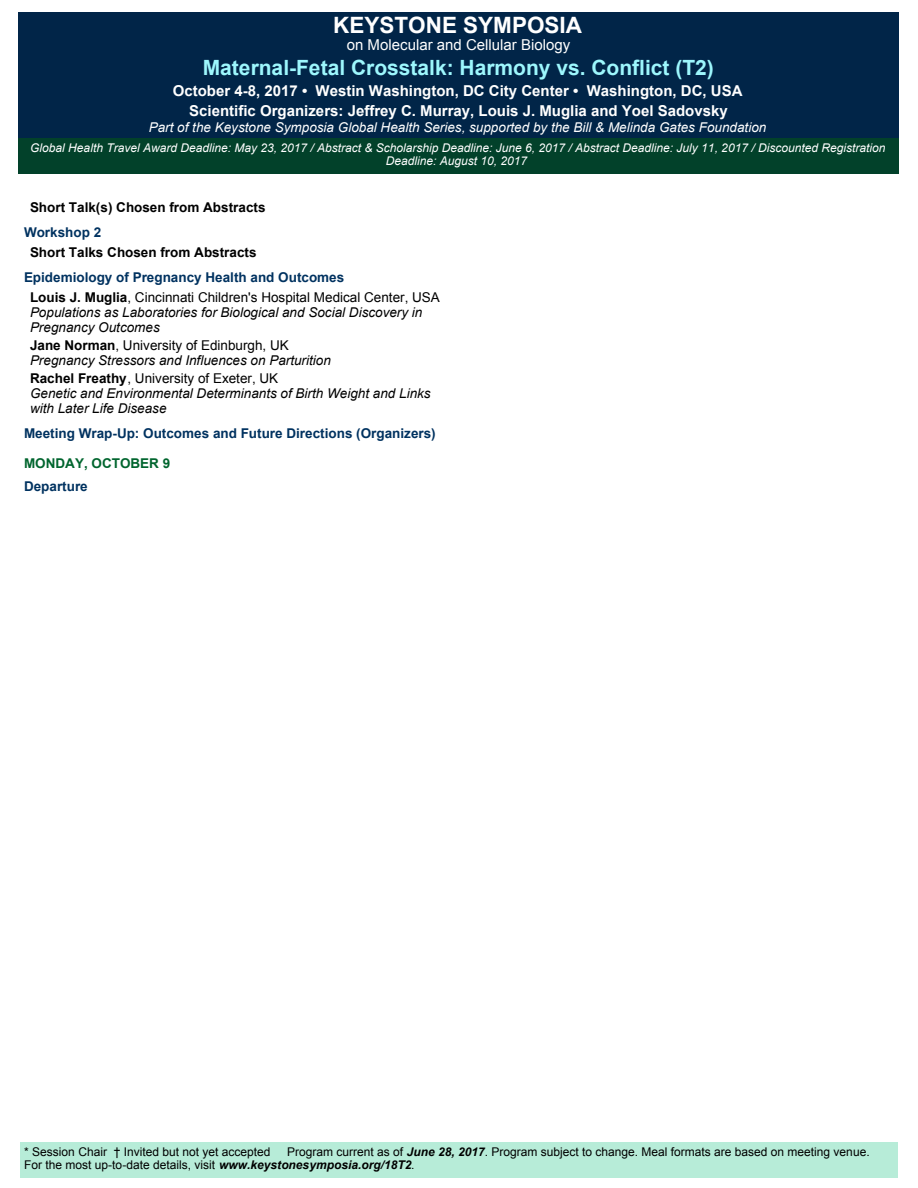
<style>
.page{position:relative;width:918px;height:1188px;background:#fff}
.page>*{position:absolute;margin:0;border:0;box-sizing:border-box;transform-origin:0 0}
.t1{font:700 22.5px "Arial";color:#fff}
.t2{font:700 21px "Arial";color:#9df7fd}
.t3{font:700 15px/19.5px "Arial";color:#fff;text-align:center}
.t4{font:15px "Arial";color:#fff}
.t5{font:italic 13.5px/15px "Arial";color:#000}
.t6{font:13.5px/19.5px "Arial";color:#000}
.t7{font:italic 13.5px "Arial";color:#fff}
.t8{font:700 13.5px "Arial";color:#003260}
.t9{font:700 13.5px "Arial";color:#000}
.t10{font:700 13.5px "Arial";color:#00652e}
.t11{font:12px/13.5px "Arial";color:#000}
.t12{font:italic 12px/13.5px "Arial";color:#fff;text-align:center}
.s1{font-weight:700;color:#003260}
.s2{font-weight:700}
.s3{font-weight:700;font-style:normal}
.s4{font-style:normal}
.s5{font-weight:700;font-style:italic}
</style>
<div class="page">
<div style="left:20px;top:1142px;width:877px;height:36px;background:#b7ecd8"></div>
<div style="left:18px;top:12px;width:881px;height:126px;background:#012548"></div>
<div style="left:18px;top:138px;width:881px;height:36px;background:#02412a"></div>
<h1 class="t1" style="left:333px;top:17px;width:250px">KEYSTONE SYMPOSIA</h1>
<p class="t4" style="left:347px;top:39px;width:225px">on Molecular and Cellular Biology</p>
<h2 class="t2" style="left:203px;top:60px;width:513px">Maternal-Fetal Crosstalk: Harmony vs. Conflict (T2)</h2>
<p class="t3" style="left:173px;top:82px;width:571px">October 4-8, 2017 • Westin Washington, DC City Center • Washington, DC, USA<br>Scientific Organizers: Jeffrey C. Murray, Louis J. Muglia and Yoel Sadovsky</p>
<p class="t7" style="left:149px;top:122px;width:619px">Part of the Keystone Symposia Global Health Series, supported by the Bill &amp; Melinda Gates Foundation</p>
<p class="t12" style="left:30px;top:142px;width:857px">Global Health Travel Award Deadline: May 23, 2017 / Abstract &amp; Scholarship Deadline: June 6, 2017 / Abstract Deadline: July 11, 2017 / Discounted Registration<br>Deadline: August 10, 2017</p>
<p class="t9" style="left:30px;top:202px;width:237px">Short Talk(s) Chosen from Abstracts</p>
<p class="t8" style="left:24px;top:227px;width:79px">Workshop 2</p>
<p class="t9" style="left:30px;top:247px;width:228px">Short Talks Chosen from Abstracts</p>
<p class="t6" style="left:30px;top:269px;width:411px;text-indent:-6px"><span class="s1">Epidemiology of Pregnancy Health and Outcomes<br></span><span class="s2">Louis J. Muglia</span>, Cincinnati Children's Hospital Medical Center, USA</p>
<p class="t5" style="left:30px;top:305px;width:394px">Populations as Laboratories for Biological and Social Discovery in<br>Pregnancy Outcomes</p>
<p class="t5" style="left:30px;top:338px;width:302px"><span class="s3">Jane Norman</span><span class="s4">, University of Edinburgh, UK<br></span>Pregnancy Stressors and Influences on Parturition</p>
<p class="t5" style="left:30px;top:371px;width:402px"><span class="s3">Rachel Freathy</span><span class="s4">, University of Exeter, UK<br></span>Genetic and Environmental Determinants of Birth Weight and Links with Later Life Disease</p>
<p class="t8" style="left:24px;top:428px;width:413px">Meeting Wrap-Up: Outcomes and Future Directions (Organizers)</p>
<p class="t10" style="left:24px;top:458px;width:148px">MONDAY, OCTOBER 9</p>
<p class="t8" style="left:24px;top:481px;width:65px">Departure</p>
<p class="t11" style="left:24px;top:1146px;width:248px">* Session Chair † Invited but not yet accepted</p>
<p class="t11" style="left:24px;top:1146px;width:847px;text-indent:263px">Program current as of <span class="s5">June 28, 2017</span>. Program subject to change. Meal formats are based on meeting venue.<br>For the most up-to-date details, visit <span class="s5">www.keystonesymposia.org/18T2</span>.</p>
</div>
